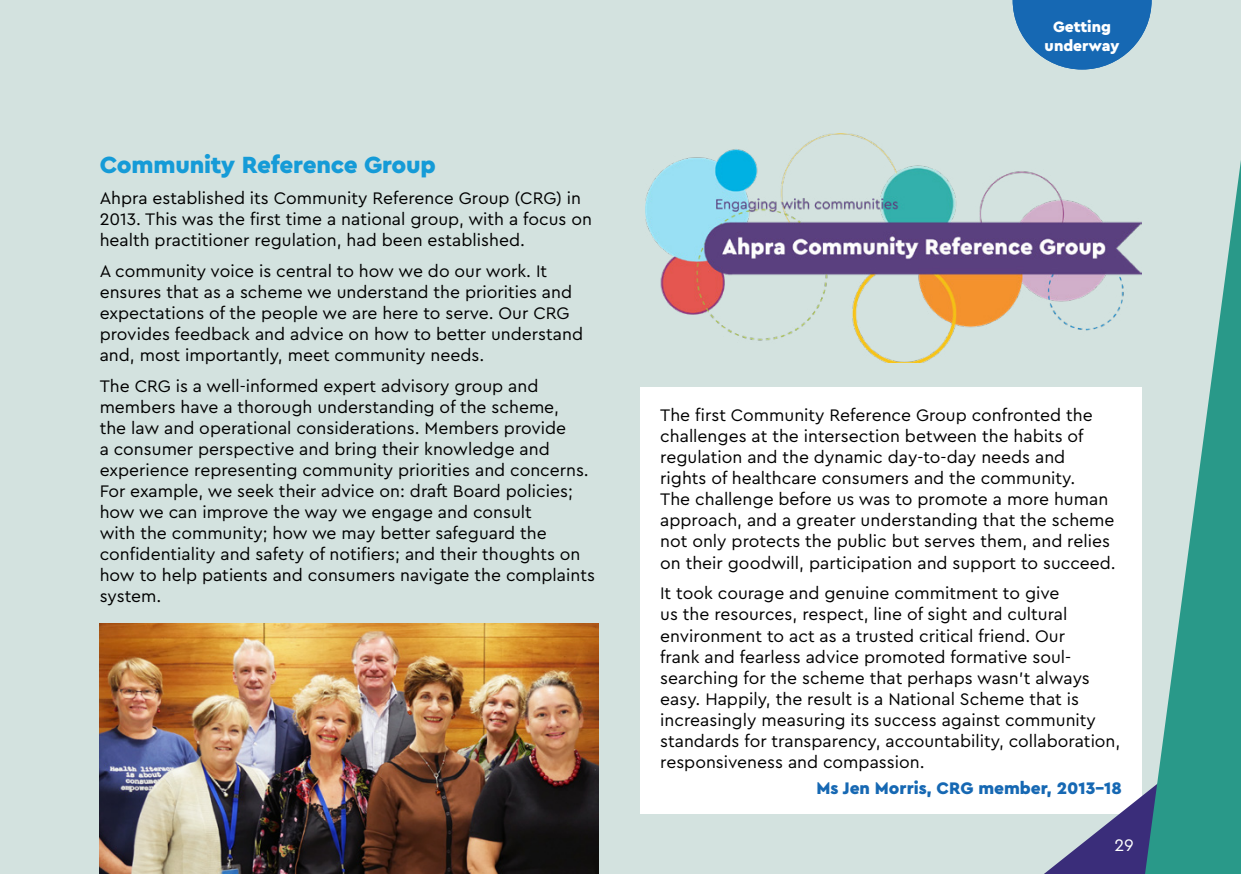
<style>
.page{position:relative;width:1241px;height:874px;background:#fff}
.page>*{position:absolute;margin:0;border:0;box-sizing:border-box;transform-origin:0 0}
.t1{font:900 24.5px "Cera Pro";letter-spacing:-.01em;color:#159bd7}
.t2{font:17.5px/21px "Cera Pro";color:#000}
.t3{font:900 17.5px "Cera Pro";color:#1668b3}
.t4{font:17.5px "Cera Pro";color:#fff}
.t5{font:900 15.75px/18.9px "Cera Pro";color:#fff}
</style>
<div class="page">
<div style="left:0;top:0;width:1240px;height:873px;background:#d3e2df"></div>
<div style="left:640px;top:387px;width:501px;height:426px;background:#fff"></div>
<img style="left:645px;top:134px;width:496px;height:228px">
<img style="left:99px;top:623px;width:500px;height:250px">
<svg style="left:1043px;top:774px;width:101px;height:99px"></svg>
<svg style="left:1144px;top:168px;width:96px;height:705px"></svg>
<svg style="left:1012px;top:0;width:139px;height:69px"></svg>
<h1 class="t1" style="left:100px;top:148px;width:337px">Community Reference Group</h1>
<p class="t2" style="left:100px;top:187px;width:494px">Ahpra established its Community Reference Group (CRG) in<br>2013. This was the first time a national group, with a focus on health practitioner regulation, had been established.</p>
<p class="t2" style="left:100px;top:260px;width:485px">A community voice is central to how we do our work. It ensures that as a scheme we understand the priorities and expectations of the people we are here to serve. Our CRG provides feedback and advice on how to better understand and, most importantly, meet community needs.</p>
<p class="t2" style="left:100px;top:375px;width:496px">The CRG is a well-informed expert advisory group and members have a thorough understanding of the scheme,<br>the law and operational considerations. Members provide<br>a consumer perspective and bring their knowledge and experience representing community priorities and concerns.<br>For example, we seek their advice on: draft Board policies; how we can improve the way we engage and consult<br>with the community; how we may better safeguard the confidentiality and safety of notifiers; and their thoughts on how to help patients and consumers navigate the complaints system.</p>
<p class="t5" style="left:1044px;top:16px;width:76px;text-align:center">Getting underway</p>
<p class="t5" style="left:1053px;top:16px;width:58px">An idea is born</p>
<p class="t2" style="left:660px;top:404px;width:457px">The first Community Reference Group confronted the challenges at the intersection between the habits of regulation and the dynamic day-to-day needs and rights of healthcare consumers and the community.<br>The challenge before us was to promote a more human approach, and a greater understanding that the scheme not only protects the public but serves them, and relies on their goodwill, participation and support to succeed.</p>
<p class="t2" style="left:660px;top:582px;width:461px">It took courage and genuine commitment to give<br>us the resources, respect, line of sight and cultural environment to act as a trusted critical friend. Our<br>frank and fearless advice promoted formative soul&shy;searching for the scheme that perhaps wasn’t always easy. Happily, the result is a National Scheme that is increasingly measuring its success against community standards for transparency, accountability, collaboration, responsiveness and compassion.</p>
<p class="t3" style="left:816px;top:775px;width:307px">Ms Jen Morris, CRG member, 2013-18</p>
<p class="t4" style="left:1114px;top:833px;width:21px">29</p>
</div>
